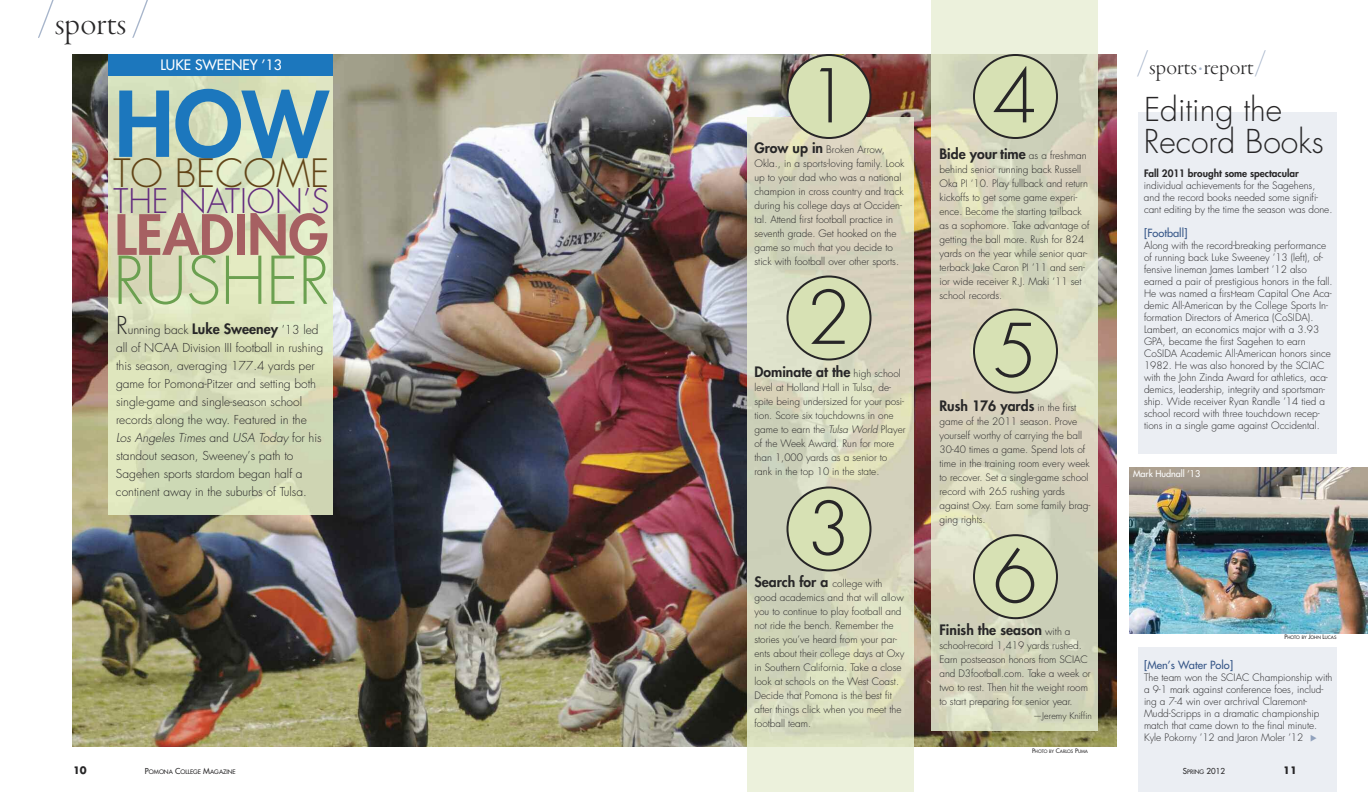
<style>
.page{position:relative;width:1368px;height:792px;background:#fff}
.page>*{position:absolute;margin:0;border:0;box-sizing:border-box;transform-origin:0 0}
.t1{font:800 88px "Futura";color:#1c77bd}
.t2{font:300 72px "Futura";color:#272627}
.t3{font:300 64px "Futura";letter-spacing:-.005em;color:#6ba050}
.t4{font:800 54px "Futura";color:#a66062}
.t5{font:300 38px "Futura";color:#624417}
.t6{font:36px "Garamond Premr Pro Lt Disp";color:#272627}
.t7{font:300 33px "Futura";color:#632b7e}
.t8{font:300 32px/32px "Futura";color:#272627}
.t9{font:24px "Garamond Premr Pro Lt Disp";letter-spacing:.005em;color:#272627}
.t10{font:800 14px "Futura";color:#272627}
.t11{font:14px "Futura";color:#fff}
.t12{font:300 12px/18px "Futura";color:#272627}
.t13{font:11px "Futura";color:#375788}
.t14{font:300 10px/14px "Futura";color:#272627}
.t15{font:800 10px "Futura";color:#272627}
.t16{font:700 10px "Futura";color:#272627}
.t17{font:300 9px "Futura";color:#272627}
.t18{font:9px "Futura";color:#fff}
.t19{font:8px "Futura";color:#272627}
.t20{font:6px "Futura";color:#272627}
.t21{font:4.5px "Futura";color:#272627}
.s1{font-size:60px;color:#a7b5cb}
.s2{font-size:36px;color:#a7b5cb}
.s3{font-family:"Galliard";color:#a7b5cb}
.s4{font-weight:800;font-size:14px}
.s5{font-weight:300;font-size:10px}
.s6{font-size:24px}
.s7{font-style:italic}
.s8{font-size:6px}
.s9{color:#91a2bd}
.s10{font-size:8px}
</style>
<div class="page">
<div style="left:1138px;top:112px;width:198px;height:680px;background:#ebeef3"></div>
<img style="left:72px;top:54px;width:1044px;height:693px">
<div style="left:747px;top:747px;width:166px;height:45px;background:#ecf1dc"></div>
<img style="left:747px;top:117px;width:166px;height:630px">
<img style="left:108px;top:76px;width:225px;height:438px">
<div style="left:108px;top:54px;width:225px;height:22px;background:#1c77bd"></div>
<svg style="left:786px;top:54px;width:86px;height:85px;background:#c0c29f"></svg>
<svg style="left:786px;top:276px;width:86px;height:84px;background:#cad1ad"></svg>
<svg style="left:786px;top:486px;width:86px;height:86px;background:#c9d0ab"></svg>
<div style="left:931px;top:0;width:167px;height:54px;background:#ecf1dc"></div>
<img style="left:931px;top:54px;width:167px;height:677px">
<svg style="left:973px;top:54px;width:85px;height:85px;background:#c8d0aa"></svg>
<svg style="left:973px;top:309px;width:85px;height:85px;background:#cbd2ad"></svg>
<svg style="left:973px;top:534px;width:85px;height:85px;background:#c9d1ab"></svg>
<div style="left:1133px;top:454px;width:229px;height:193px;background:#fff"></div>
<img style="left:1130px;top:467px;width:238px;height:166px">
<h3 class="t6" style="left:36px;top:9px;width:118px"><span class="s1">/</span>sports<span class="s1">/</span></h3>
<h3 class="t11" style="left:161px;top:58px;width:123px">LUKE SWEENEY ’13</h3>
<h3 class="t9" style="left:1136px;top:57px;width:133px"><span class="s2">/</span>sports<span class="s3">·</span>report<span class="s2">/</span></h3>
<h2 class="t2" style="left:993px;top:63px;width:46px">4</h2>
<h2 class="t2" style="left:806px;top:63px;width:46px">1</h2>
<h1 class="t1" style="left:115px;top:82px;width:215px">HOW</h1>
<h3 class="t7" style="left:114px;top:186px;width:217px">THE NATION’S</h3>
<h3 class="t4" style="left:115px;top:209px;width:215px">LEADING</h3>
<h3 class="t3" style="left:113px;top:251px;width:218px">RUSHER</h3>
<h3 class="t8" style="left:1144px;top:96px;width:181px">Editing the<br>Record Books</h3>
<p class="t15" style="left:1144px;top:168px;width:156px">Fall 2011 brought some spectacular</p>
<p class="t14" style="left:1144px;top:180px;width:190px;line-height:12px">individual achievements for the Sagehens, and the record books needed some signifi&shy;cant editing by the time the season was done.</p>
<p class="t13" style="left:1144px;top:227px;width:45px">[Football]</p>
<p class="t14" style="left:1144px;top:240px;width:190px;line-height:12px">Along with the record-breaking performance of running back Luke Sweeney ’13 (left), of&shy;fensive lineman James Lambert ’12 also earned a pair of prestigious honors in the fall.<br>He was named a first-team Capital One Aca&shy;demic All-American by the College Sports In&shy;formation Directors of America (CoSIDA).<br>Lambert, an economics major with a 3.93<br>GPA, became the first Sagehen to earn CoSIDA Academic All-American honors since 1982. He was also honored by the SCIAC with the John Zinda Award for athletics, aca&shy;demics, leadership, integrity and sportsman&shy;ship. Wide receiver Ryan Randle ’14 tied a school record with three touchdown recep&shy;tions in a single game against Occidental.</p>
<p class="t14" style="left:754px;top:143px;width:151px"><span class="s4">Grow up in</span> Broken Arrow, Okla., in a sports-loving family. Look up to your dad who was a national champion in cross country and track during his college days at Occiden&shy;tal. Attend first football practice in seventh grade. Get hooked on the game so much that you decide to stick with football over other sports.</p>
<h3 class="t10" style="left:939px;top:147px;width:149px">Bide your time <span class="s5">as a freshman</span></h3>
<p class="t14" style="left:939px;top:163px;width:151px">behind senior running back Russell<br>Oka PI ‘10. Play fullback and return kickoffs to get some game experi&shy;ence. Become the starting tailback as a sophomore. Take advantage of getting the ball more. Rush for 824 yards on the year while senior quar&shy;terback Jake Caron PI ’11 and sen&shy;ior wide receiver R.J. Maki ‘11 set school records.</p>
<h3 class="t5" style="left:114px;top:156px;width:217px">TO BECOME</h3>
<h2 class="t2" style="left:806px;top:284px;width:46px">2</h2>
<p class="t12" style="left:116px;top:321px;width:209px"><span class="s6">R</span>unning back <span class="s4">Luke Sweeney</span> ’13 led all of NCAA Division III football in rushing this season, averaging 177.4 yards per game for Pomona-Pitzer and setting both single-game and single-season school records along the way. Featured in the <span class="s7">Los Angeles Times</span> and <span class="s7">USA Today</span> for his standout season, Sweeney’s path to Sagehen sports stardom began half a continent away in the suburbs of Tulsa.</p>
<h2 class="t2" style="left:993px;top:318px;width:46px">5</h2>
<h3 class="t10" style="left:754px;top:365px;width:148px">Dominate at the <span class="s5">high school</span></h3>
<p class="t14" style="left:755px;top:381px;width:153px">level at Holland Hall in Tulsa, de&shy;spite being undersized for your posi&shy;tion. Score six touchdowns in one game to earn the <span class="s7">Tulsa World</span> Player of the Week Award. Run for more than 1,000 yards as a senior to rank in the top 10 in the state.</p>
<h3 class="t10" style="left:939px;top:399px;width:138px">Rush 176 yards <span class="s5">in the first</span></h3>
<p class="t14" style="left:939px;top:415px;width:152px">game of the 2011 season. Prove yourself worthy of carrying the ball<br>30-40 times a game. Spend lots of time in the training room every week to recover. Set a single-game school record with 265 rushing yards against Oxy. Earn some family brag&shy;ging rights.</p>
<p class="t18" style="left:1133px;top:469px;width:69px">Mark Hudnall ’13</p>
<h2 class="t2" style="left:806px;top:496px;width:46px">3</h2>
<h2 class="t2" style="left:993px;top:543px;width:46px">6</h2>
<p class="t14" style="left:754px;top:577px;width:151px"><span class="s4">Search for a</span> college with good academics and that will allow you to continue to play football and not ride the bench. Remember the stories you’ve heard from your par&shy;ents about their college days at Oxy in Southern California. Take a close look at schools on the West Coast.<br>Decide that Pomona is the best fit after things click when you meet the football team.</p>
<h3 class="t10" style="left:939px;top:623px;width:133px">Finish the season <span class="s5">with a</span></h3>
<p class="t14" style="left:939px;top:639px;width:153px">school-record 1,419 yards rushed.<br>Earn postseason honors from SCIAC and D3football.com. Take a week or two to rest. Then hit the weight room to start preparing for senior year.</p>
<p class="t17" style="left:1033px;top:711px;width:60px">—Jeremy Kniffin</p>
<p class="t21" style="left:1284px;top:636px;width:54px"><span class="s8">P</span>HOTO BY <span class="s8">J</span>OHN <span class="s8">L</span>UCAS</p>
<p class="t13" style="left:1144px;top:659px;width:91px">[Men’s Water Polo]</p>
<p class="t14" style="left:1144px;top:672px;width:190px;line-height:12px">The team won the SCIAC Championship with a 9-1 mark against conference foes, includ&shy;ing a 7-4 win over archrival Claremont-Mudd-Scripps in a dramatic championship match that came down to the final minute.<br>Kyle Pokorny ’12 and Jaron Moler ’12 <span class="s9">◆</span></p>
<p class="t21" style="left:1032px;top:749px;width:58px"><span class="s8">P</span>HOTO BY <span class="s8">C</span>ARLOS <span class="s8">P</span>UMA</p>
<p class="t16" style="left:73px;top:766px;width:15px">10</p>
<p class="t20" style="left:145px;top:769px;width:92px"><span class="s10">P</span>OMONA <span class="s10">C</span>OLLEGE <span class="s10">M</span>AGAZINE</p>
<p class="t19" style="left:1183px;top:767px;width:44px">S<span class="s8">PRING</span> 2012</p>
<p class="t16" style="left:1283px;top:766px;width:15px">11</p>
</div>
